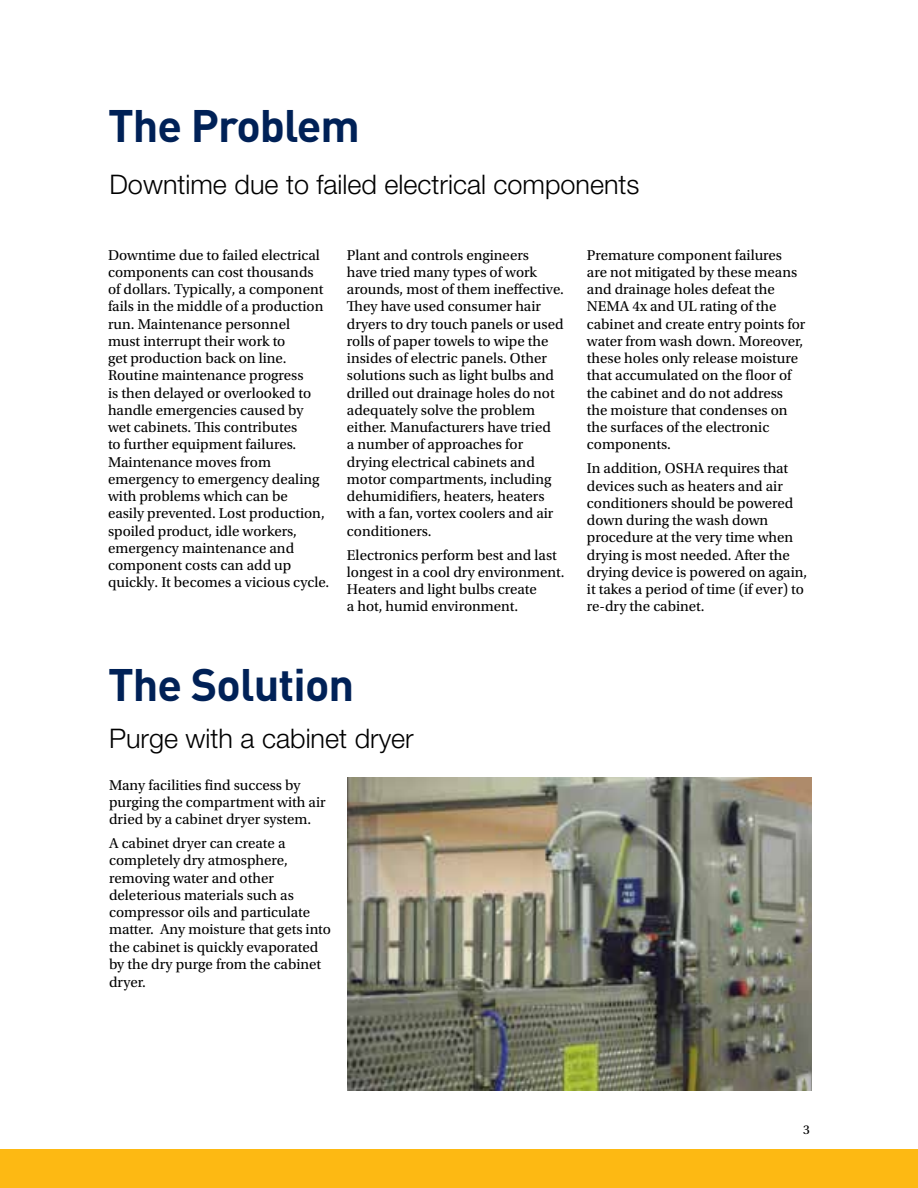
<style>
.page{position:relative;width:918px;height:1188px;background:#fff}
.page>*{position:absolute;margin:0;border:0;box-sizing:border-box;transform-origin:0 0}
.t1{font:700 45px "DINOT";letter-spacing:-.02em;color:#002157}
.t2{font:300 27px "Helvetica Neue LT Std";color:#000}
.t3{font:15px/17.2px "Utopia Std";color:#000}
.t4{font:13.5px "Utopia Std";color:#000}
</style>
<div class="page">
<div style="left:0;top:1150px;width:918px;height:38px;background:#fdb913"></div>
<img style="left:348px;top:778px;width:463px;height:313px">
<h1 class="t1" style="left:108px;top:96px;width:253px">The Problem</h1>
<h2 class="t2" style="left:110px;top:168px;width:532px">Downtime due to failed electrical components</h2>
<p class="t3" style="left:108px;top:247px;width:223px">Downtime due to failed electrical components can cost thousands of dollars. Typically, a component fails in the middle of a production run. Maintenance personnel<br>must interrupt their work to<br>get production back on line.<br>Routine maintenance progress<br>is then delayed or overlooked to handle emergencies caused by wet cabinets. This contributes<br>to further equipment failures.<br>Maintenance moves from emergency to emergency dealing with problems which can be<br>easily prevented. Lost production, spoiled product, idle workers, emergency maintenance and component costs can add up quickly. It becomes a vicious cycle.</p>
<p class="t3" style="left:347px;top:247px;width:218px">Plant and controls engineers<br>have tried many types of work arounds, most of them ineffective.<br>They have used consumer hair dryers to dry touch panels or used rolls of paper towels to wipe the insides of electric panels. Other solutions such as light bulbs and drilled out drainage holes do not adequately solve the problem either. Manufacturers have tried<br>a number of approaches for drying electrical cabinets and motor compartments, including dehumidifiers, heaters, heaters with a fan, vortex coolers and air conditioners.</p>
<p class="t3" style="left:347px;top:547px;width:219px">Electronics perform best and last longest in a cool dry environment.<br>Heaters and light bulbs create<br>a hot, humid environment.</p>
<h1 class="t1" style="left:108px;top:654px;width:248px">The Solution</h1>
<h2 class="t2" style="left:109px;top:722px;width:306px">Purge with a cabinet dryer</h2>
<p class="t3" style="left:109px;top:776px;width:218px">Many facilities find success by purging the compartment with air dried by a cabinet dryer system.</p>
<p class="t3" style="left:109px;top:835px;width:224px">A cabinet dryer can create a completely dry atmosphere, removing water and other deleterious materials such as compressor oils and particulate matter. Any moisture that gets into the cabinet is quickly evaporated by the dry purge from the cabinet dryer.</p>
<p class="t3" style="left:587px;top:247px;width:220px">Premature component failures are not mitigated by these means and drainage holes defeat the<br>NEMA 4x and UL rating of the cabinet and create entry points for water from wash down. Moreover, these holes only release moisture that accumulated on the floor of the cabinet and do not address the moisture that condenses on the surfaces of the electronic components.</p>
<p class="t3" style="left:587px;top:460px;width:222px">In addition, OSHA requires that devices such as heaters and air conditioners should be powered down during the wash down procedure at the very time when drying is most needed. After the drying device is powered on again, it takes a period of time (if ever) to re-dry the cabinet.</p>
<p class="t4" style="left:803px;top:1122px;width:8px">3</p>
</div>
